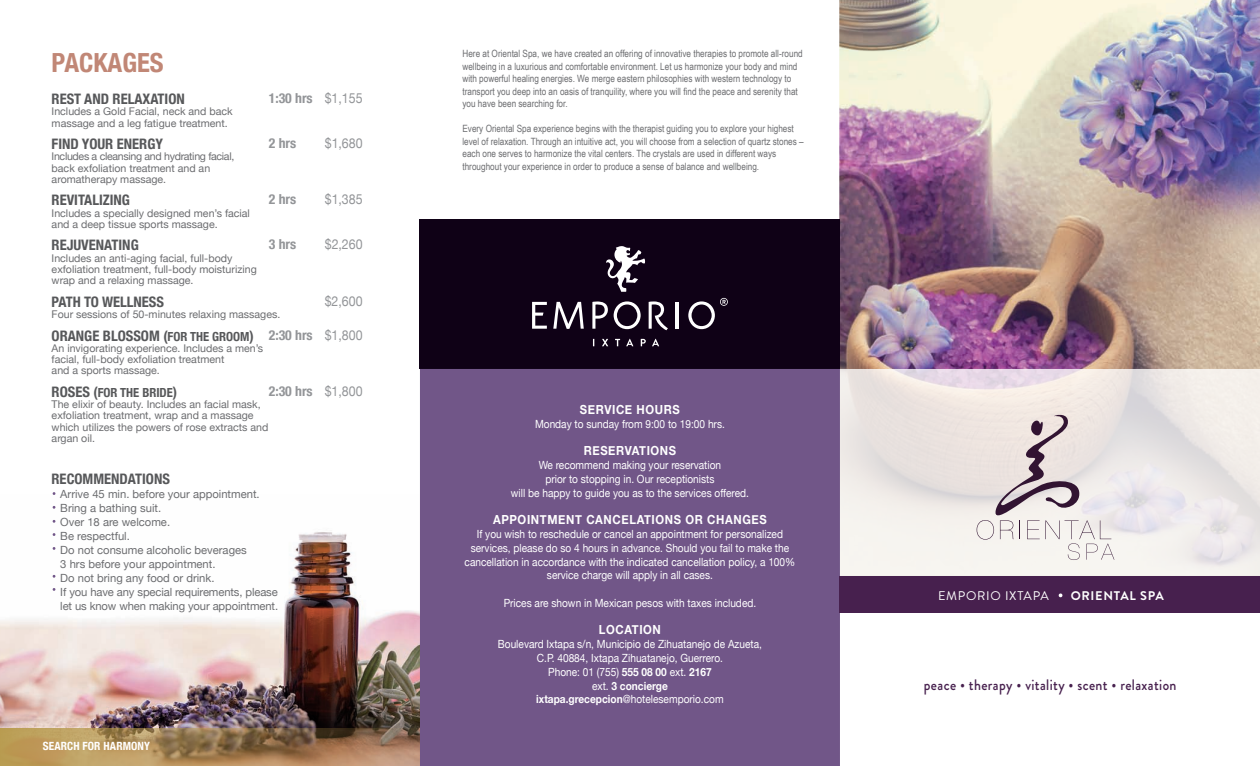
<style>
.page{position:relative;width:1260px;height:766px;background:#fff}
.page>*{position:absolute;margin:0;border:0;box-sizing:border-box;transform-origin:0 0}
.t1{font:700 condensed 26.25px "Helvetica Neue";color:#c18776}
.t2{font:500 15.25px "Brandon Grotesque";letter-spacing:.03em;color:#47204e;scale:.9 1}
.t3{font:700 condensed 14.38px "Helvetica Neue";color:#57585a}
.t4{font:700 condensed 13.75px "Helvetica Neue";color:#939598}
.t5{font:13.75px "Helvetica Neue";color:#939598;scale:.9 1}
.t6{font:700 12.5px "Helvetica Neue";letter-spacing:.055em;color:#fff;scale:.9 1}
.t7{font:700 condensed 12.5px "Helvetica Neue";color:#57585a}
.t8{font:12.5px "Brandon Grotesque";letter-spacing:.055em;color:#fff}
.t9{font:700 12.5px "Brandon Grotesque";letter-spacing:.055em;color:#fff}
.t10{font:11.25px/13.8px "Helvetica Neue";color:#fff;text-align:center;scale:.9 1}
.t11{font:11.25px/14px "Helvetica Neue";color:#6c6d70}
.t12{font:700 condensed 11.25px "Helvetica Neue";letter-spacing:.01em;color:#fff}
.t13{font:10.62px/11.2px "Helvetica Neue";color:#6c6d70}
.t14{font:10px/12.5px "Arial Narrow";color:#6c6d70}
.s1{font-weight:400;font-stretch:normal}
.s2{font-size:12.5px}
.s3{font-size:14.38px}
.s4{font-weight:700}
</style>
<div class="page">
<img style="left:839px;top:0;width:421px;height:368px">
<img style="left:0;top:494px;width:420px;height:233px">
<div style="left:420px;top:219px;width:420px;height:149px;background:#0f0116"></div>
<div style="left:420px;top:368px;width:420px;height:397px;background:#715688"></div>
<svg style="left:0;top:727px;width:420px;height:38px;background:#a18056"></svg>
<svg style="left:840px;top:368px;width:420px;height:207px"></svg>
<div style="left:840px;top:575px;width:420px;height:37px;background:#47204e"></div>
<svg style="left:977px;top:412px;width:137px;height:147px"></svg>
<svg style="left:532px;top:301px;width:15px;height:27px"></svg>
<hr style="left:675px;top:301px;width:4px;height:27px;background:#fff">
<svg style="left:553px;top:301px;width:31px;height:27px"></svg>
<svg style="left:649px;top:301px;width:19px;height:29px"></svg>
<svg style="left:592px;top:301px;width:16px;height:27px"></svg>
<svg style="left:614px;top:301px;width:27px;height:28px"></svg>
<svg style="left:606px;top:246px;width:39px;height:45px"></svg>
<svg style="left:688px;top:298px;width:40px;height:31px"></svg>
<svg style="left:602px;top:338px;width:6px;height:8px"></svg>
<svg style="left:615px;top:338px;width:5px;height:8px"></svg>
<svg style="left:626px;top:338px;width:7px;height:8px"></svg>
<svg style="left:641px;top:338px;width:5px;height:8px"></svg>
<svg style="left:652px;top:338px;width:7px;height:8px"></svg>
<h1 class="t1" style="left:52px;top:41px;width:114px">PACKAGES</h1>
<h3 class="t4" style="left:269px;top:87px;width:95px">1:30 hrs <span class="s1">$1,155</span></h3>
<h3 class="t4" style="left:269px;top:132px;width:29px">2 hrs</h3>
<h3 class="t5" style="left:325px;top:133px;width:44px">$1,680</h3>
<h3 class="t3" style="left:52px;top:87px;width:135px">REST AND RELAXATION</h3>
<p class="t13" style="left:52px;top:106px;width:183px">Includes a Gold Facial, neck and back massage and a leg fatigue treatment.</p>
<h3 class="t3" style="left:52px;top:132px;width:113px">FIND YOUR ENERGY</h3>
<p class="t13" style="left:52px;top:151px;width:184px">Includes a cleansing and hydrating facial, back exfoliation treatment and an aromatherapy massage.</p>
<h3 class="t3" style="left:52px;top:188px;width:80px">REVITALIZING</h3>
<p class="t13" style="left:52px;top:208px;width:200px">Includes a specially designed men’s facial and a deep tissue sports massage.</p>
<h3 class="t3" style="left:52px;top:233px;width:89px">REJUVENATING</h3>
<p class="t13" style="left:52px;top:253px;width:207px">Includes an anti-aging facial, full-body exfoliation treatment, full-body moisturizing wrap and a relaxing massage.</p>
<h3 class="t3" style="left:52px;top:289px;width:114px">PATH TO WELLNESS</h3>
<p class="t13" style="left:52px;top:309px;width:230px">Four sessions of 50-minutes relaxing massages.</p>
<h3 class="t3" style="left:52px;top:323px;width:204px">ORANGE BLOSSOM (<span class="s2">FOR THE GROOM</span>)</h3>
<p class="t13" style="left:52px;top:343px;width:213px">An invigorating experience. Includes a men’s facial, full-body exfoliation treatment<br>and a sports massage.</p>
<p class="t7" style="left:52px;top:382px;width:127px"><span class="s3">ROSES (</span>FOR THE BRIDE<span class="s3">)</span></p>
<p class="t13" style="left:52px;top:399px;width:218px">The elixir of beauty. Includes an facial mask, exfoliation treatment, wrap and a massage which utilizes the powers of rose extracts and argan oil.</p>
<h3 class="t4" style="left:269px;top:188px;width:29px">2 hrs</h3>
<h3 class="t5" style="left:325px;top:189px;width:44px">$1,385</h3>
<h3 class="t4" style="left:269px;top:233px;width:29px">3 hrs</h3>
<h3 class="t5" style="left:325px;top:234px;width:44px">$2,260</h3>
<h3 class="t5" style="left:325px;top:291px;width:44px">$2,600</h3>
<h3 class="t4" style="left:269px;top:323px;width:95px">2:30 hrs <span class="s1">$1,800</span></h3>
<h3 class="t4" style="left:269px;top:379px;width:95px">2:30 hrs <span class="s1">$1,800</span></h3>
<h3 class="t3" style="left:52px;top:466px;width:120px">RECOMMENDATIONS</h3>
<p class="t11" style="left:60px;top:487px;width:219px">Arrive 45 min. before your appointment.<br>Bring a bathing suit.<br>Over 18 are welcome.<br>Be respectful.<br>Do not consume alcoholic beverages<br>3 hrs before your appointment.<br>Do not bring any food or drink.<br>If you have any special requirements, please let us know when making your appointment.</p>
<p class="t12" style="left:43px;top:736px;width:109px">SEARCH FOR HARMONY</p>
<p class="t14" style="left:462px;top:47px;width:342px">Here at Oriental Spa, we have created an offering of innovative therapies to promote all-round wellbeing in a luxurious and comfortable environment. Let us harmonize your body and mind with powerful healing energies. We merge eastern philosophies with western technology to transport you deep into an oasis of tranquility, where you will find the peace and serenity that you have been searching for.</p>
<p class="t14" style="left:462px;top:122px;width:343px">Every Oriental Spa experience begins with the therapist guiding you to explore your highest level of relaxation. Through an intuitive act, you will choose from a selection of quartz stones – each one serves to harmonize the vital centers. The crystals are used in different ways throughout your experience in order to produce a sense of balance and wellbeing.</p>
<p class="t6" style="left:580px;top:399px;width:113px">SERVICE HOURS</p>
<p class="t10" style="left:535px;top:417px;width:212px">Monday to sunday from 9:00 to 19:00 hrs.</p>
<p class="t6" style="left:584px;top:441px;width:104px">RESERVATIONS</p>
<p class="t10" style="left:511px;top:458px;width:266px">We recommend making your reservation<br>prior to stopping in. Our receptionists<br>will be happy to guide you as to the services offered.</p>
<p class="t6" style="left:493px;top:509px;width:306px">APPOINTMENT CANCELATIONS OR CHANGES</p>
<p class="t10" style="left:465px;top:527px;width:369px">If you wish to reschedule or cancel an appointment for personalized services, please do so 4 hours in advance. Should you fail to make the cancellation in accordance with the indicated cancellation policy, a 100% service charge will apply in all cases.</p>
<p class="t10" style="left:504px;top:596px;width:282px">Prices are shown in Mexican pesos with taxes included.</p>
<p class="t6" style="left:599px;top:619px;width:70px">LOCATION</p>
<p class="t10" style="left:498px;top:637px;width:295px">Boulevard Ixtapa s/n, Municipio de Zihuatanejo de Azueta, C.P. 40884, Ixtapa Zihuatanejo, Guerrero.<br>Phone: 01 (755) <span class="s4">555 08 00</span> ext. <span class="s4">2167<br></span>ext. <span class="s4">3 concierge ixtapa.grecepcion</span>@hotelesemporio.com</p>
<p class="t8" style="left:938px;top:586px;width:112px">EMPORIO IXTAPA</p>
<p class="t9" style="left:1071px;top:586px;width:95px">ORIENTAL SPA</p>
<h2 class="t2" style="left:924px;top:673px;width:282px">peace • therapy • vitality • scent • relaxation</h2>
</div>
